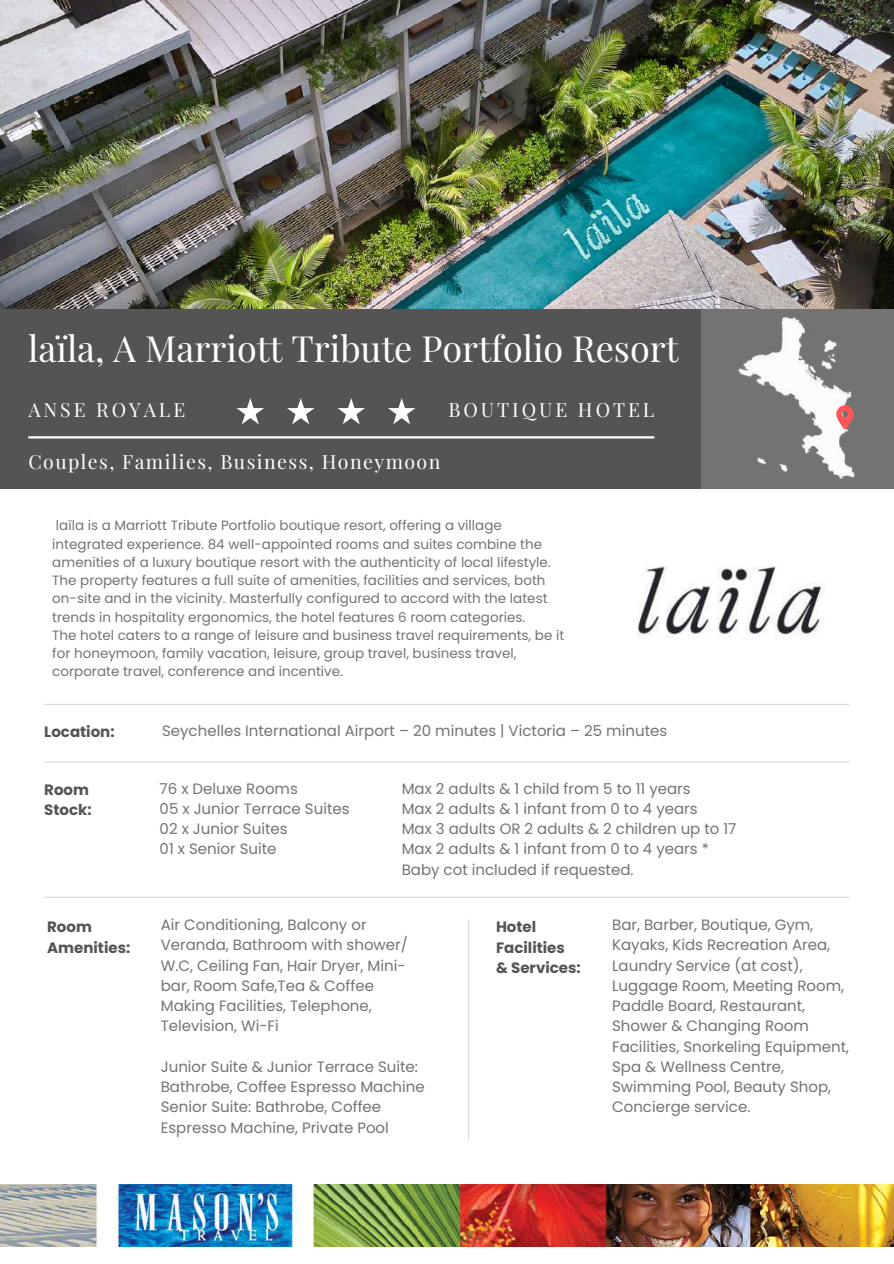
<style>
.page{position:relative;width:894px;height:1264px;background:#fff}
.page>*{position:absolute;margin:0;border:0;box-sizing:border-box;transform-origin:0 0}
.t1{font:36px "Playfair Display";color:#fff}
.t2{font:19.5px "Playfair Display";letter-spacing:.075em;color:#fff}
.t3{font:19.5px "Playfair Display";letter-spacing:.15em;color:#fff}
.t4{font:15px/20.2px "Poppins";color:#737373}
.t5{font:700 15px/20.2px "Poppins";color:#545454}
.t6{font:13.5px/18.3px "Poppins";color:#737373}
</style>
<div class="page">
<img style="left:0;top:1184px;width:893px;height:62px">
<img style="left:0;top:0;width:893px;height:309px">
<div style="left:0;top:309px;width:700px;height:179px;background:#545454"></div>
<div style="left:700px;top:309px;width:193px;height:179px;background:#737373"></div>
<hr style="left:28px;top:436px;width:626px;height:2px;background:#fff">
<svg style="left:337px;top:398px;width:28px;height:26px"></svg>
<svg style="left:236px;top:398px;width:28px;height:26px"></svg>
<svg style="left:287px;top:398px;width:27px;height:26px"></svg>
<svg style="left:388px;top:398px;width:27px;height:26px"></svg>
<img style="left:729px;top:308px;width:135px;height:171px">
<svg style="left:836px;top:405px;width:16px;height:25px"></svg>
<img style="left:637px;top:565px;width:188px;height:70px">
<hr style="left:44px;top:703px;width:805px;height:2px;background:#d9d9d9">
<hr style="left:44px;top:761px;width:805px;height:1px;background:#d9d9d9">
<hr style="left:44px;top:896px;width:805px;height:1px;background:#d9d9d9">
<hr style="left:468px;top:919px;width:1px;height:220px;background:#d9d9d9">
<h1 class="t1" style="left:28px;top:323px;width:651px">laïla, A Marriott Tribute Portfolio Resort</h1>
<h2 class="t3" style="left:28px;top:396px;width:158px">ANSE ROYALE</h2>
<h2 class="t2" style="left:28px;top:448px;width:413px">Couples, Families, Business, Honeymoon</h2>
<h2 class="t3" style="left:448px;top:396px;width:207px">BOUTIQUE HOTEL</h2>
<p class="t6" style="left:52px;top:516px;width:513px">laïla is a Marriott Tribute Portfolio boutique resort, offering a village integrated experience. 84 well-appointed rooms and suites combine the amenities of a luxury boutique resort with the authenticity of local lifestyle.<br>The property features a full suite of amenities, facilities and services, both on-site and in the vicinity. Masterfully configured to accord with the latest trends in hospitality ergonomics, the hotel features 6 room categories.<br>The hotel caters to a range of leisure and business travel requirements, be it for honeymoon, family vacation, leisure, group travel, business travel, corporate travel, conference and incentive.</p>
<p class="t5" style="left:44px;top:721px;width:72px">Location:</p>
<p class="t4" style="left:162px;top:720px;width:506px">Seychelles International Airport – 20 minutes | Victoria – 25 minutes</p>
<p class="t5" style="left:44px;top:779px;width:49px">Room<br>Stock:</p>
<p class="t4" style="left:401px;top:778px;width:336px">Max 2 adults &amp; 1 child from 5 to 11 years<br>Max 2 adults &amp; 1 infant from 0 to 4 years<br>Max 3 adults OR 2 adults &amp; 2 children up to 17<br>Max 2 adults &amp; 1 infant from 0 to 4 years * Baby cot included if requested.</p>
<p class="t4" style="left:160px;top:778px;width:191px">76 x Deluxe Rooms<br>05 x Junior Terrace Suites<br>02 x Junior Suites<br>01 x Senior Suite</p>
<p class="t5" style="left:47px;top:917px;width:85px">Room<br>Amenities:</p>
<p class="t4" style="left:161px;top:914px;width:249px">Air Conditioning, Balcony or<br>Veranda, Bathroom with shower/<br>W.C, Ceiling Fan, Hair Dryer, Mini&shy;bar, Room Safe,Tea &amp; Coffee<br>Making Facilities, Telephone,<br>Television, Wi-Fi</p>
<p class="t4" style="left:161px;top:1056px;width:265px">Junior Suite &amp; Junior Terrace Suite:<br>Bathrobe, Coffee Espresso Machine Senior Suite: Bathrobe, Coffee Espresso Machine, Private Pool</p>
<p class="t5" style="left:496px;top:917px;width:86px">Hotel<br>Facilities<br>&amp; Services:</p>
<p class="t4" style="left:612px;top:914px;width:238px">Bar, Barber, Boutique, Gym,<br>Kayaks, Kids Recreation Area,<br>Laundry Service (at cost),<br>Luggage Room, Meeting Room,<br>Paddle Board, Restaurant,<br>Shower &amp; Changing Room<br>Facilities, Snorkeling Equipment,<br>Spa &amp; Wellness Centre,<br>Swimming Pool, Beauty Shop,<br>Concierge service.</p>
</div>
